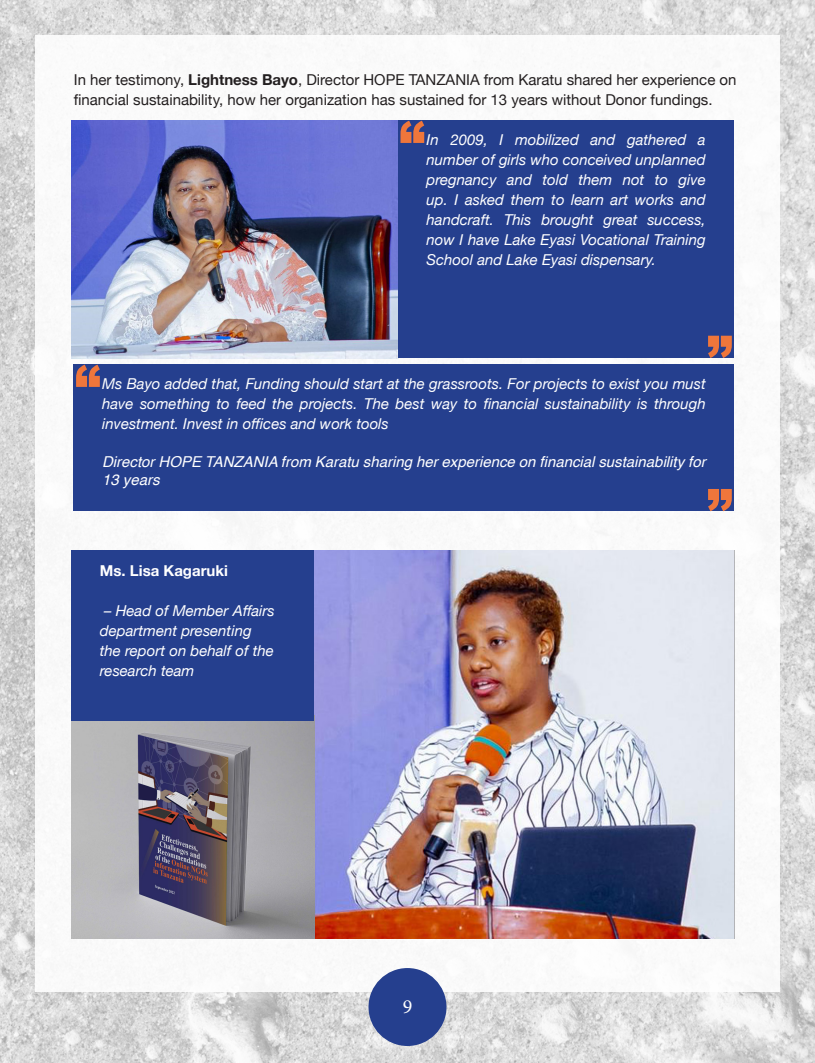
<style>
.page{position:relative;width:815px;height:1063px;background:#fff}
.page>*{position:absolute;margin:0;border:0;box-sizing:border-box;transform-origin:0 0}
.t1{font:20px "Minion Pro";color:#fff}
.t2{font:italic 15px/20px "Helvetica Neue";color:#fff;text-align:justify}
.t3{font:15px/20px "Helvetica Neue";color:#231f20}
.t4{font:italic 15px/18px "Helvetica";color:#fff}
.t5{font:700 15px "Helvetica Neue";color:#fff}
.s1{font-weight:700}
</style>
<div class="page">
<img style="left:0;top:0;width:815px;height:1063px">
<div style="left:35px;top:35px;width:745px;height:957px;background:#fff"></div>
<div style="left:369px;top:968px;width:77px;height:78px;background:#253f8e;border-radius:50%"></div>
<img style="left:71px;top:121px;width:327px;height:237px">
<div style="left:398px;top:120px;width:336px;height:238px;background:#253f8e"></div>
<div style="left:74px;top:364px;width:660px;height:147px;background:#253f8e"></div>
<svg style="left:708px;top:336px;width:24px;height:22px"></svg>
<svg style="left:708px;top:489px;width:24px;height:22px"></svg>
<svg style="left:400px;top:121px;width:24px;height:22px"></svg>
<svg style="left:71px;top:551px;width:1px;height:22px"></svg>
<svg style="left:76px;top:365px;width:24px;height:22px"></svg>
<img style="left:314px;top:551px;width:420px;height:388px">
<img style="left:71px;top:716px;width:243px;height:223px">
<div style="left:72px;top:551px;width:242px;height:170px;background:#253f8e"></div>
<p class="t3" style="left:74px;top:70px;width:664px">In her testimony, <span class="s1">Lightness Bayo</span>, Director HOPE TANZANIA from Karatu shared her experience on financial sustainability, how her organization has sustained for 13 years without Donor fundings.</p>
<p class="t2" style="left:427px;top:131px;width:281px">In 2009, I mobilized and gathered a number of girls who conceived unplanned pregnancy and told them not to give up. I asked them to learn art works and handcraft. This brought great success, now I have Lake Eyasi Vocational Training School and Lake Eyasi dispensary.</p>
<p class="t2" style="left:102px;top:375px;width:605px">Ms Bayo added that, Funding should start at the grassroots. For projects to exist you must have something to feed the projects. The best way to financial sustainability is through investment. Invest in offices and work tools</p>
<p class="t4" style="left:102px;top:453px;width:605px">Director HOPE TANZANIA from Karatu sharing her experience on financial sustainability for<br>13 years</p>
<p class="t5" style="left:100px;top:559px;width:130px">Ms. Lisa Kagaruki</p>
<p class="t2" style="left:100px;top:602px;width:176px;text-align:left">– Head of Member Affairs department presenting the report on behalf of the research team</p>
<h1 class="t1" style="left:403px;top:993px;width:11px">9</h1>
</div>
